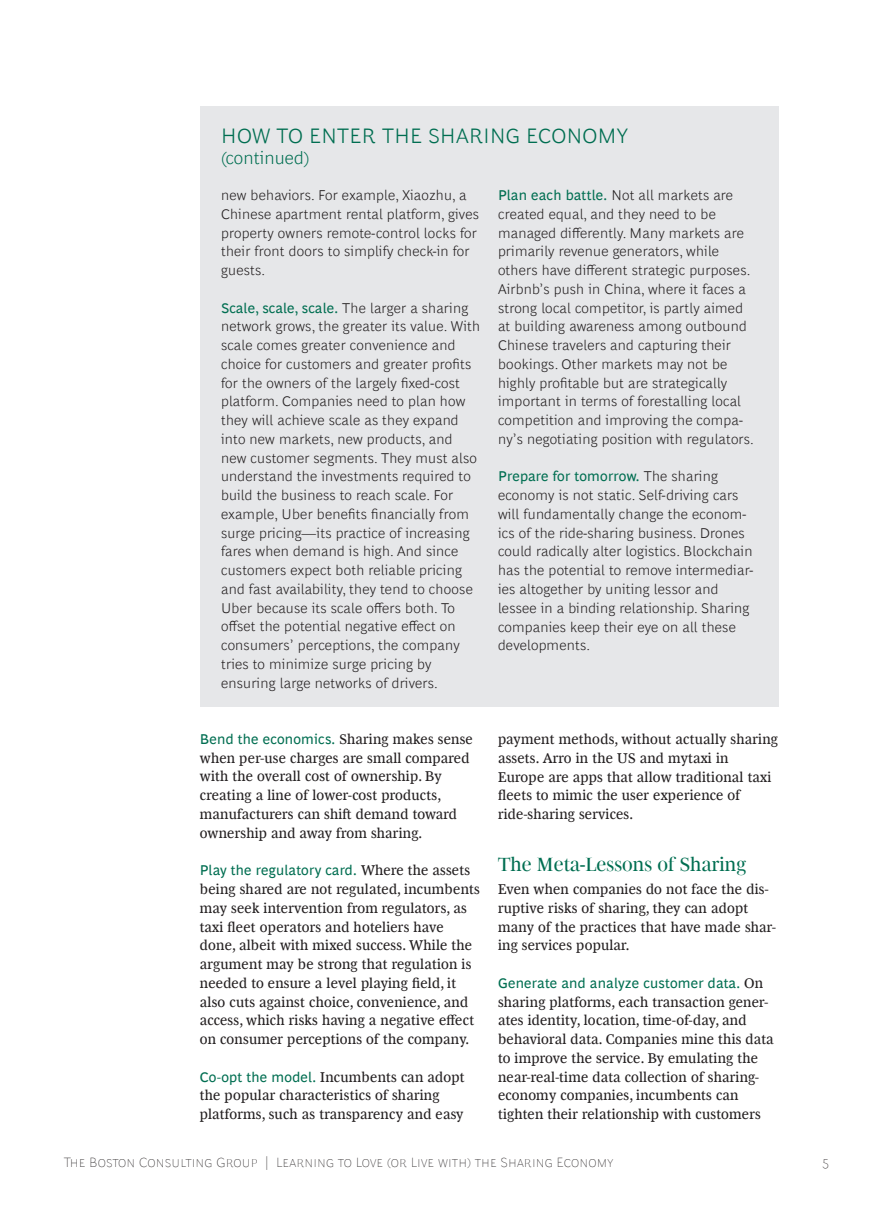
<style>
.page{position:relative;width:893px;height:1212px;background:#fff}
.page>*{position:absolute;margin:0;border:0;box-sizing:border-box;transform-origin:0 0}
.t1{font:300 21px "Henderson BCG Sans";letter-spacing:.015em;color:#006e51}
.t2{font:19.5px "Henderson BCG Serif Head";letter-spacing:.005em;color:#006e51}
.t3{font:300 18px "Henderson BCG Sans";letter-spacing:.005em;color:#006e51}
.t4{font:300 14.25px/18.8px "Henderson BCG Sans";letter-spacing:.015em;color:#231f20}
.t5{font:14.25px/18.8px "Henderson BCG Serif";letter-spacing:.015em;color:#231f20}
.t6{font:14.25px "Henderson BCG Sans";letter-spacing:.015em;color:#006e51}
.t7{font:100 13.5px "Henderson BCG Sans";letter-spacing:.01em;color:#231f20}
.s1{font-weight:400;color:#006e51}
.s2{font-family:"Henderson BCG Serif";color:#231f20}
.s3{font-family:"Henderson BCG Sans";color:#006e51}
</style>
<div class="page">
<div style="left:200px;top:106px;width:578px;height:600px;background:#e6e7e9"></div>
<h1 class="t1" style="left:221px;top:120px;width:408px">HOW TO ENTER THE SHARING ECONOMY</h1>
<p class="t3" style="left:221px;top:145px;width:90px">(continued)</p>
<p class="t4" style="left:221px;top:185px;width:259px">new behaviors. For example, Xiaozhu, a Chinese apartment rental platform, gives property owners remote-control locks for their front doors to simplify check-in for guests.</p>
<p class="t4" style="left:221px;top:297px;width:260px"><span class="s1">Scale, scale, scale.</span> The larger a sharing network grows, the greater its value. With scale comes greater convenience and choice for customers and greater profits for the owners of the largely fixed-cost platform. Companies need to plan how they will achieve scale as they expand into new markets, new products, and new customer segments. They must also understand the investments required to build the business to reach scale. For example, Uber benefits financially from surge pricing—its practice of increasing fares when demand is high. And since customers expect both reliable pricing and fast availability, they tend to choose Uber because its scale offers both. To offset the potential negative effect on consumers’ perceptions, the company tries to minimize surge pricing by ensuring large networks of drivers.</p>
<p class="t6" style="left:200px;top:729px;width:274px">Bend the economics. <span class="s2">Sharing makes sense</span></p>
<p class="t5" style="left:200px;top:747px;width:271px">when per-use charges are small compared with the overall cost of ownership. By creating a line of lower-cost products, manufacturers can shift demand toward ownership and away from sharing.</p>
<p class="t6" style="left:200px;top:860px;width:272px">Play the regulatory card. <span class="s2">Where the assets</span></p>
<p class="t5" style="left:200px;top:879px;width:281px">being shared are not regulated, incumbents may seek intervention from regulators, as taxi fleet operators and hoteliers have done, albeit with mixed success. While the argument may be strong that regulation is needed to ensure a level playing field, it also cuts against choice, convenience, and access, which risks having a negative effect on consumer perceptions of the company.</p>
<p class="t5" style="left:200px;top:1066px;width:266px"><span class="s3">Co-opt the model.</span> Incumbents can adopt the popular characteristics of sharing platforms, such as transparency and easy</p>
<p class="t4" style="left:498px;top:185px;width:257px"><span class="s1">Plan each battle.</span> Not all markets are created equal, and they need to be managed differently. Many markets are primarily revenue generators, while others have different strategic purposes.<br>Airbnb’s push in China, where it faces a strong local competitor, is partly aimed at building awareness among outbound Chinese travelers and capturing their bookings. Other markets may not be highly profitable but are strategically important in terms of forestalling local competition and improving the compa&shy;ny’s negotiating position with regulators.</p>
<p class="t4" style="left:498px;top:466px;width:257px"><span class="s1">Prepare for tomorrow.</span> The sharing economy is not static. Self-driving cars will fundamentally change the econom&shy;ics of the ride-sharing business. Drones could radically alter logistics. Blockchain has the potential to remove intermediar&shy;ies altogether by uniting lessor and lessee in a binding relationship. Sharing companies keep their eye on all these developments.</p>
<p class="t5" style="left:498px;top:729px;width:281px">payment methods, without actually sharing assets. Arro in the US and mytaxi in Europe are apps that allow traditional taxi fleets to mimic the user experience of ride-sharing services.</p>
<h2 class="t2" style="left:498px;top:850px;width:249px">The Meta-Lessons of Sharing</h2>
<p class="t5" style="left:498px;top:878px;width:279px">Even when companies do not face the dis&shy;ruptive risks of sharing, they can adopt many of the practices that have made shar&shy;ing services popular.</p>
<p class="t6" style="left:498px;top:972px;width:267px">Generate and analyze customer data. <span class="s2">On</span></p>
<p class="t5" style="left:498px;top:991px;width:277px">sharing platforms, each transaction gener&shy;ates identity, location, time-of-day, and behavioral data. Companies mine this data to improve the service. By emulating the near-real-time data collection of sharing&shy;economy companies, incumbents can tighten their relationship with customers</p>
<p class="t7" style="left:64px;top:1152px;width:551px">The Boston Consulting Group | Learning to Love (or Live with) the Sharing Economy</p>
<p class="t7" style="left:822px;top:1152px;width:9px">5</p>
</div>
